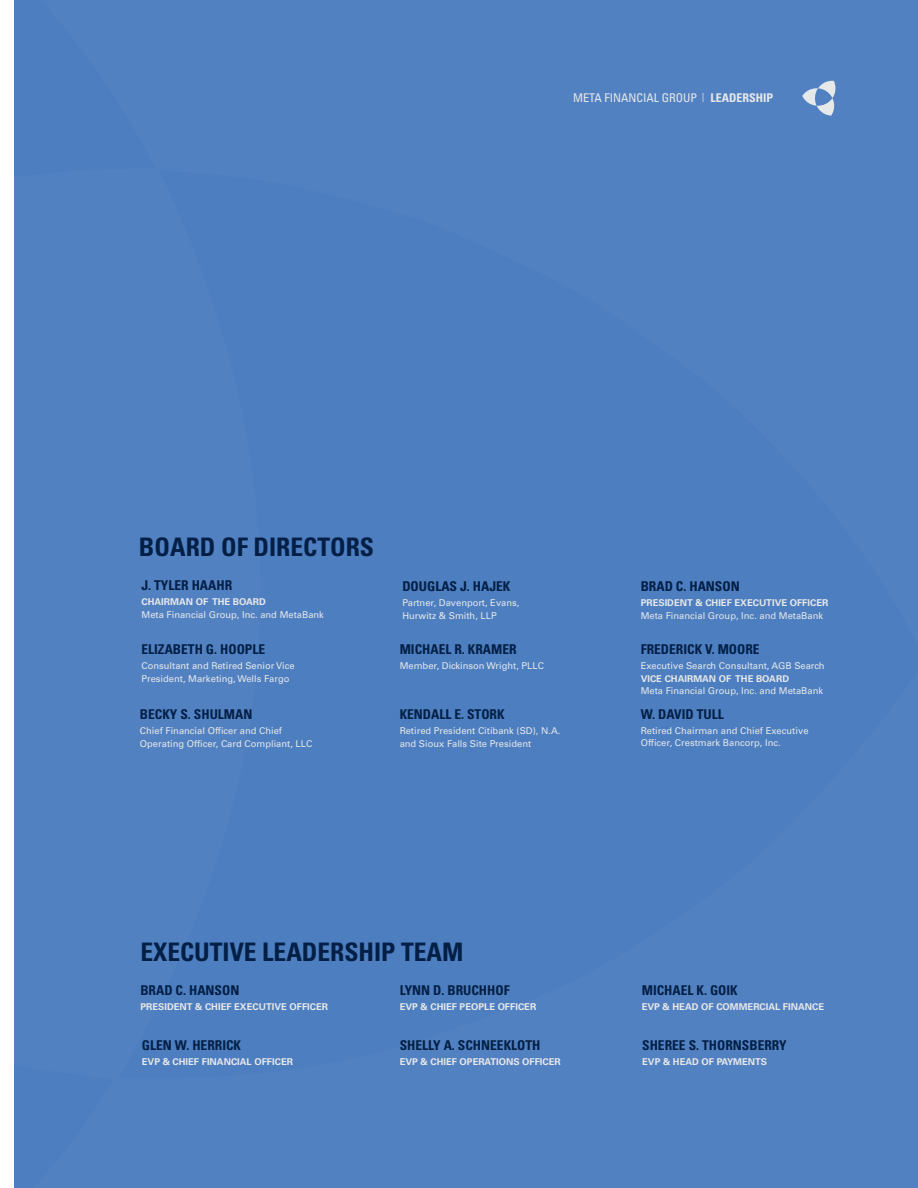
<style>
.page{position:relative;width:918px;height:1188px;background:#5281c2}
.page>*{position:absolute;margin:0;border:0;box-sizing:border-box;transform-origin:0 0}
.t1{font:700 condensed 25.5px "Univers";color:#031f45}
.t2{font:700 condensed 13.5px "Univers";color:#031f45}
.t3{font:condensed 12px "Univers";color:#e7e8e9}
.t4{font:9.45px/12.8px "Univers";color:#e7e8e9}
.t5{font:700 9.45px "Univers";color:#e7e8e9}
.s1{font-weight:700}
</style>
<div class="page">
<svg style="left:802px;top:81px;width:33px;height:35px"></svg>
<svg style="left:702px;top:93px;width:2px;height:9px"></svg>
<div style="left:0;top:0;width:14px;height:1188px;background:#fff"></div>
<p class="t3" style="left:573px;top:93px;width:201px">META FINANCIAL GROUP <span class="s1">LEADERSHIP</span></p>
<h1 class="t1" style="left:139px;top:538px;width:237px">BOARD OF DIRECTORS</h1>
<h2 class="t2" style="left:142px;top:581px;width:92px">J. TYLER HAAHR</h2>
<p class="t5" style="left:141px;top:599px;width:126px">CHAIRMAN OF THE BOARD</p>
<p class="t4" style="left:141px;top:609px;width:184px">Meta Financial Group, Inc. and MetaBank</p>
<h2 class="t2" style="left:402px;top:581px;width:109px">DOUGLAS J. HAJEK</h2>
<p class="t4" style="left:402px;top:597px;width:119px">Partner, Davenport, Evans,<br>Hurwitz &amp; Smith, LLP</p>
<h2 class="t2" style="left:641px;top:581px;width:101px">BRAD C. HANSON</h2>
<p class="t5" style="left:641px;top:599px;width:189px">PRESIDENT &amp; CHIEF EXECUTIVE OFFICER</p>
<p class="t4" style="left:641px;top:610px;width:184px">Meta Financial Group, Inc. and MetaBank</p>
<h2 class="t2" style="left:141px;top:644px;width:125px">ELIZABETH G. HOOPLE</h2>
<p class="t4" style="left:141px;top:660px;width:155px">Consultant and Retired Senior Vice<br>President, Marketing, Wells Fargo</p>
<h2 class="t2" style="left:400px;top:644px;width:119px">MICHAEL R. KRAMER</h2>
<p class="t4" style="left:400px;top:660px;width:146px">Member, Dickinson Wright, PLLC</p>
<h2 class="t2" style="left:641px;top:644px;width:121px">FREDERICK V. MOORE</h2>
<p class="t4" style="left:641px;top:660px;width:185px">Executive Search Consultant, AGB Search</p>
<p class="t5" style="left:641px;top:675px;width:150px">VICE CHAIRMAN OF THE BOARD</p>
<p class="t4" style="left:641px;top:685px;width:184px">Meta Financial Group, Inc. and MetaBank</p>
<h2 class="t2" style="left:140px;top:709px;width:114px">BECKY S. SHULMAN</h2>
<p class="t4" style="left:140px;top:725px;width:174px">Chief Financial Officer and Chief<br>Operating Officer, Card Compliant, LLC</p>
<h2 class="t2" style="left:400px;top:709px;width:107px">KENDALL E. STORK</h2>
<p class="t4" style="left:400px;top:725px;width:162px">Retired President Citibank (SD), N.A. and Sioux Falls Site President</p>
<h2 class="t2" style="left:641px;top:709px;width:84px">W. DAVID TULL</h2>
<p class="t4" style="left:641px;top:725px;width:169px">Retired Chairman and Chief Executive<br>Officer, Crestmark Bancorp, Inc.</p>
<h1 class="t1" style="left:140px;top:942px;width:325px">EXECUTIVE LEADERSHIP TEAM</h1>
<h2 class="t2" style="left:140px;top:985px;width:101px">BRAD C. HANSON</h2>
<p class="t5" style="left:140px;top:1003px;width:189px">PRESIDENT &amp; CHIEF EXECUTIVE OFFICER</p>
<h2 class="t2" style="left:142px;top:1040px;width:101px">GLEN W. HERRICK</h2>
<p class="t5" style="left:142px;top:1058px;width:153px">EVP &amp; CHIEF FINANCIAL OFFICER</p>
<h2 class="t2" style="left:400px;top:985px;width:111px">LYNN D. BRUCHHOF</h2>
<p class="t5" style="left:400px;top:1003px;width:138px">EVP &amp; CHIEF PEOPLE OFFICER</p>
<h2 class="t2" style="left:400px;top:1040px;width:142px">SHELLY A. SCHNEEKLOTH</h2>
<p class="t5" style="left:400px;top:1058px;width:163px">EVP &amp; CHIEF OPERATIONS OFFICER</p>
<h2 class="t2" style="left:642px;top:985px;width:97px">MICHAEL K. GOIK</h2>
<p class="t5" style="left:642px;top:1003px;width:184px">EVP &amp; HEAD OF COMMERCIAL FINANCE</p>
<h2 class="t2" style="left:642px;top:1040px;width:146px">SHEREE S. THORNSBERRY</h2>
<p class="t5" style="left:642px;top:1058px;width:126px">EVP &amp; HEAD OF PAYMENTS</p>
</div>
